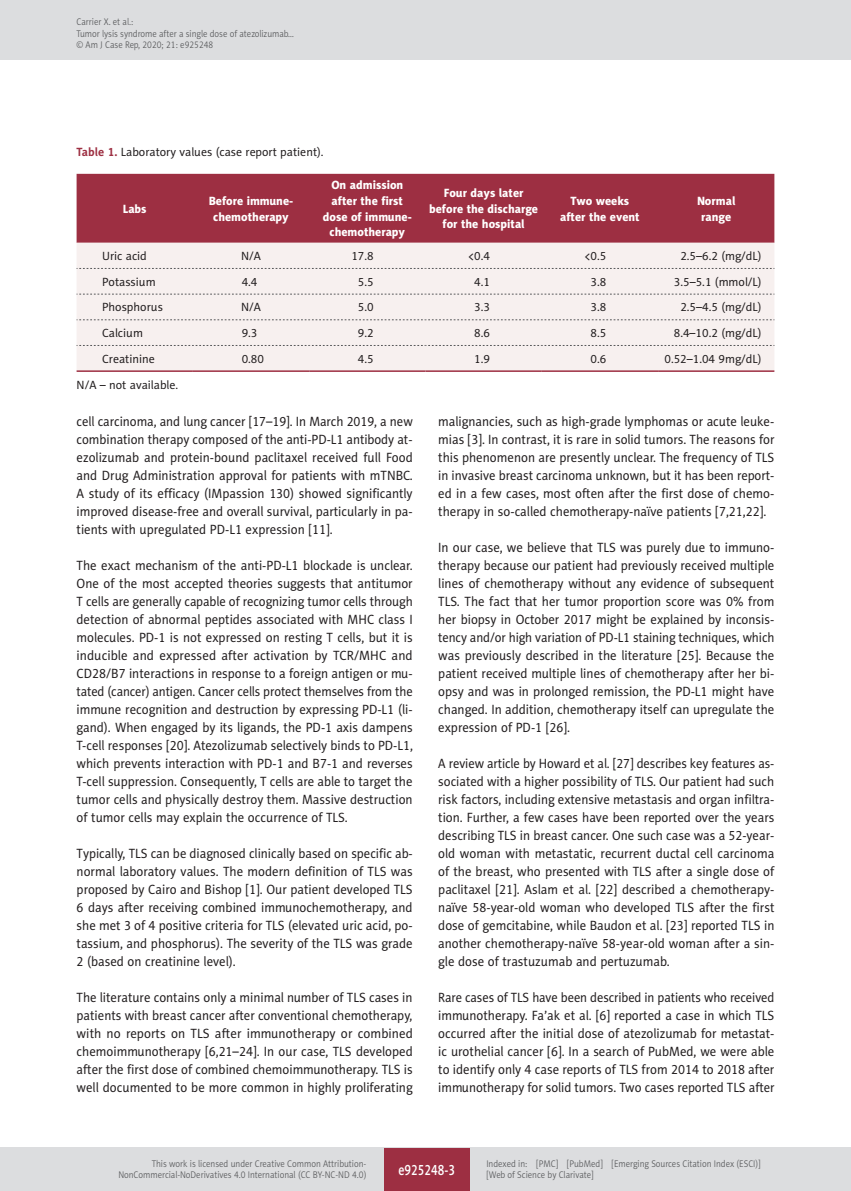
<style>
.page{position:relative;width:851px;height:1191px;background:#fff}
.page>*{position:absolute;margin:0;border:0;box-sizing:border-box;transform-origin:0 0}
.AJCR_e-PAGINA{font:15px "Naomi Sans EFN Medium";color:#fff;scale:.8 1}
.AJCR_Body{font:13.5px/18px "Naomi Sans EFN";color:#231f20;text-align:justify;scale:.95 1}
.AJCR_Body-2{font:13.5px/18px "Naomi Sans EFN";color:#231f20;text-align:justify;scale:.93 1}
.AJCR_Body-3{font:13.5px/18px "Naomi Sans EFN";color:#231f20;text-align:justify;scale:.94 1}
.AJCR_Tabela_zawartos{font:12px "Naomi Sans EFN";color:#231f20}
.AJCR_Tabela_Head{font:12px/15.8px "Naomi Sans EFN Heavy";color:#fff;text-align:center}
.AJCR_Rycina_tytul{font:12px "Naomi Sans EFN";color:#231f20}
.AJCR_Table_podpis_do{font:12px "Naomi Sans EFN";color:#231f20}
.AJCR_pagina_zywa{font:9.75px/11.2px "Naomi Sans EFN Light";color:#57585a;scale:.9 1}
.AJCR_pagina_sygnatur{font:9.75px "Naomi Sans EFN Light";color:#57585a;scale:.9 1}
.s1{font-weight:700;color:#9d2f42}
</style>
<div class="page">
<div style="left:77px;top:174px;width:697px;height:69px;background:#9d2f42"></div>
<div style="left:77px;top:243px;width:697px;height:127px;background:#f7f0ef"></div>
<svg style="left:77px;top:268px;width:697px;height:1px"></svg>
<svg style="left:77px;top:294px;width:697px;height:1px"></svg>
<svg style="left:77px;top:319px;width:697px;height:1px"></svg>
<svg style="left:77px;top:345px;width:697px;height:1px"></svg>
<hr style="left:77px;top:370px;width:116px;height:2px;background:#9d2f42">
<hr style="left:193px;top:370px;width:116px;height:2px;background:#9d2f42">
<hr style="left:309px;top:370px;width:116px;height:2px;background:#9d2f42">
<hr style="left:425px;top:370px;width:116px;height:2px;background:#9d2f42">
<hr style="left:541px;top:370px;width:117px;height:2px;background:#9d2f42">
<hr style="left:658px;top:370px;width:116px;height:2px;background:#9d2f42">
<div style="left:0;top:0;width:850px;height:60px;background:#dcdddf"></div>
<div style="left:0;top:1148px;width:850px;height:43px;background:#dcdddf"></div>
<div style="left:384px;top:1147px;width:85px;height:43px;background:#9d2f42"></div>
<p class="AJCR_pagina_zywa" style="left:77px;top:16px;width:243px">Carrier X. et al.:<br>Tumor lysis syndrome after a single dose of atezolizumab…</p>
<p class="AJCR_pagina_sygnatur" style="left:77px;top:39px;width:153px">© Am J Case Rep, 2020; 21: e925248</p>
<p class="AJCR_Rycina_tytul" style="left:77px;top:145px;width:248px"><span class="s1">Table 1.</span> Laboratory values (case report patient).</p>
<p class="AJCR_Tabela_Head" style="left:123px;top:200px;width:25px">Labs</p>
<p class="AJCR_Tabela_Head" style="left:209px;top:193px;width:86px">Before immune&shy;chemotherapy</p>
<p class="AJCR_Tabela_Head" style="left:323px;top:177px;width:90px">On admission after the first dose of immune&shy;chemotherapy</p>
<p class="AJCR_Tabela_Head" style="left:429px;top:185px;width:110px">Four days later before the discharge for the hospital</p>
<p class="AJCR_Tabela_Head" style="left:560px;top:193px;width:81px">Two weeks after the event</p>
<p class="AJCR_Tabela_Head" style="left:697px;top:193px;width:40px">Normal range</p>
<p class="AJCR_Tabela_zawartos" style="left:102px;top:249px;width:46px">Uric acid</p>
<p class="AJCR_Tabela_zawartos" style="left:241px;top:249px;width:21px">N/A</p>
<p class="AJCR_Tabela_zawartos" style="left:351px;top:249px;width:24px">17.8</p>
<p class="AJCR_Tabela_zawartos" style="left:468px;top:249px;width:23px">&lt;0.4</p>
<p class="AJCR_Tabela_zawartos" style="left:584px;top:249px;width:23px">&lt;0.5</p>
<p class="AJCR_Tabela_zawartos" style="left:680px;top:249px;width:83px">2.5–6.2 (mg/dL)</p>
<p class="AJCR_Tabela_zawartos" style="left:102px;top:275px;width:55px">Potassium</p>
<p class="AJCR_Tabela_zawartos" style="left:242px;top:275px;width:17px">4.4</p>
<p class="AJCR_Tabela_zawartos" style="left:358px;top:275px;width:17px">5.5</p>
<p class="AJCR_Tabela_zawartos" style="left:474px;top:275px;width:17px">4.1</p>
<p class="AJCR_Tabela_zawartos" style="left:590px;top:275px;width:17px">3.8</p>
<p class="AJCR_Tabela_zawartos" style="left:673px;top:275px;width:89px">3.5–5.1 (mmol/L)</p>
<p class="AJCR_Tabela_zawartos" style="left:102px;top:300px;width:62px">Phosphorus</p>
<p class="AJCR_Tabela_zawartos" style="left:241px;top:300px;width:21px">N/A</p>
<p class="AJCR_Tabela_zawartos" style="left:358px;top:300px;width:17px">5.0</p>
<p class="AJCR_Tabela_zawartos" style="left:474px;top:300px;width:17px">3.3</p>
<p class="AJCR_Tabela_zawartos" style="left:590px;top:300px;width:17px">3.8</p>
<p class="AJCR_Tabela_zawartos" style="left:680px;top:300px;width:83px">2.5–4.5 (mg/dL)</p>
<p class="AJCR_Tabela_zawartos" style="left:102px;top:326px;width:42px">Calcium</p>
<p class="AJCR_Tabela_zawartos" style="left:242px;top:326px;width:17px">9.3</p>
<p class="AJCR_Tabela_zawartos" style="left:358px;top:326px;width:17px">9.2</p>
<p class="AJCR_Tabela_zawartos" style="left:474px;top:326px;width:17px">8.6</p>
<p class="AJCR_Tabela_zawartos" style="left:590px;top:326px;width:17px">8.5</p>
<p class="AJCR_Tabela_zawartos" style="left:673px;top:326px;width:89px">8.4–10.2 (mg/dL)</p>
<p class="AJCR_Tabela_zawartos" style="left:102px;top:352px;width:54px">Creatinine</p>
<p class="AJCR_Tabela_zawartos" style="left:242px;top:352px;width:24px">0.80</p>
<p class="AJCR_Tabela_zawartos" style="left:358px;top:352px;width:17px">4.5</p>
<p class="AJCR_Tabela_zawartos" style="left:474px;top:352px;width:17px">1.9</p>
<p class="AJCR_Tabela_zawartos" style="left:590px;top:352px;width:17px">0.6</p>
<p class="AJCR_Tabela_zawartos" style="left:664px;top:352px;width:99px">0.52–1.04 9mg/dL)</p>
<p class="AJCR_Table_podpis_do" style="left:77px;top:378px;width:103px">N/A – not available.</p>
<p class="AJCR_Body-3" style="left:77px;top:412px;width:359px">cell carcinoma, and lung cancer [17–19]. In March 2019, a new combination therapy composed of the anti-PD-L1 antibody at&shy;ezolizumab and protein-bound paclitaxel received full Food and Drug Administration approval for patients with mTNBC.<br>A study of its efficacy (IMpassion 130) showed significantly improved disease-free and overall survival, particularly in pa&shy;tients with upregulated PD-L1 expression [11].</p>
<p class="AJCR_Body" style="left:77px;top:556px;width:355px">The exact mechanism of the anti-PD-L1 blockade is unclear.<br>One of the most accepted theories suggests that antitumor T cells are generally capable of recognizing tumor cells through detection of abnormal peptides associated with MHC class I molecules. PD-1 is not expressed on resting T cells, but it is inducible and expressed after activation by TCR/MHC and CD28/B7 interactions in response to a foreign antigen or mu&shy;tated (cancer) antigen. Cancer cells protect themselves from the immune recognition and destruction by expressing PD-L1 (li&shy;gand). When engaged by its ligands, the PD-1 axis dampens T-cell responses [20]. Atezolizumab selectively binds to PD-L1, which prevents interaction with PD-1 and B7-1 and reverses T-cell suppression. Consequently, T cells are able to target the tumor cells and physically destroy them. Massive destruction of tumor cells may explain the occurrence of TLS.</p>
<p class="AJCR_Body-3" style="left:77px;top:844px;width:359px">Typically, TLS can be diagnosed clinically based on specific ab&shy;normal laboratory values. The modern definition of TLS was proposed by Cairo and Bishop [1]. Our patient developed TLS 6 days after receiving combined immunochemotherapy, and she met 3 of 4 positive criteria for TLS (elevated uric acid, po&shy;tassium, and phosphorus). The severity of the TLS was grade 2 (based on creatinine level).</p>
<p class="AJCR_Body" style="left:77px;top:988px;width:355px">The literature contains only a minimal number of TLS cases in patients with breast cancer after conventional chemotherapy, with no reports on TLS after immunotherapy or combined chemoimmunotherapy [6,21–24]. In our case, TLS developed after the first dose of combined chemoimmunotherapy. TLS is well documented to be more common in highly proliferating</p>
<p class="AJCR_Body" style="left:438px;top:412px;width:355px">malignancies, such as high-grade lymphomas or acute leuke&shy;mias [3]. In contrast, it is rare in solid tumors. The reasons for this phenomenon are presently unclear. The frequency of TLS in invasive breast carcinoma unknown, but it has been report&shy;ed in a few cases, most often after the first dose of chemo&shy;therapy in so-called chemotherapy-naïve patients [7,21,22].</p>
<p class="AJCR_Body" style="left:438px;top:538px;width:355px">In our case, we believe that TLS was purely due to immuno&shy;therapy because our patient had previously received multiple lines of chemotherapy without any evidence of subsequent TLS. The fact that her tumor proportion score was 0% from her biopsy in October 2017 might be explained by inconsis&shy;tency and/or high variation of PD-L1 staining techniques, which was previously described in the literature [25]. Because the patient received multiple lines of chemotherapy after her bi&shy;opsy and was in prolonged remission, the PD-L1 might have changed. In addition, chemotherapy itself can upregulate the expression of PD-1 [26].</p>
<p class="AJCR_Body-2" style="left:438px;top:754px;width:363px">A review article by Howard et al. [27] describes key features as&shy;sociated with a higher possibility of TLS. Our patient had such risk factors, including extensive metastasis and organ infiltra&shy;tion. Further, a few cases have been reported over the years describing TLS in breast cancer. One such case was a 52-year&shy;old woman with metastatic, recurrent ductal cell carcinoma of the breast, who presented with TLS after a single dose of paclitaxel [21]. Aslam et al. [22] described a chemotherapy&shy;naïve 58-year-old woman who developed TLS after the first dose of gemcitabine, while Baudon et al. [23] reported TLS in another chemotherapy-naïve 58-year-old woman after a sin&shy;gle dose of trastuzumab and pertuzumab.</p>
<p class="AJCR_Body-2" style="left:438px;top:988px;width:363px">Rare cases of TLS have been described in patients who received immunotherapy. Fa’ak et al. [6] reported a case in which TLS occurred after the initial dose of atezolizumab for metastat&shy;ic urothelial cancer [6]. In a search of PubMed, we were able to identify only 4 case reports of TLS from 2014 to 2018 after immunotherapy for solid tumors. Two cases reported TLS after</p>
<p class="AJCR_pagina_zywa" style="left:118px;top:1158px;width:277px;text-align:right">This work is licensed under Creative Common Attribution-<br>NonCommercial-NoDerivatives 4.0 International (CC BY-NC-ND 4.0)</p>
<p class="AJCR_e-PAGINA" style="left:398px;top:1160px;width:72px">e925248-3</p>
<p class="AJCR_pagina_zywa" style="left:486px;top:1158px;width:306px">Indexed in: [PMC] [PubMed] [Emerging Sources Citation Index (ESCI)] [Web of Science by Clarivate]</p>
</div>
